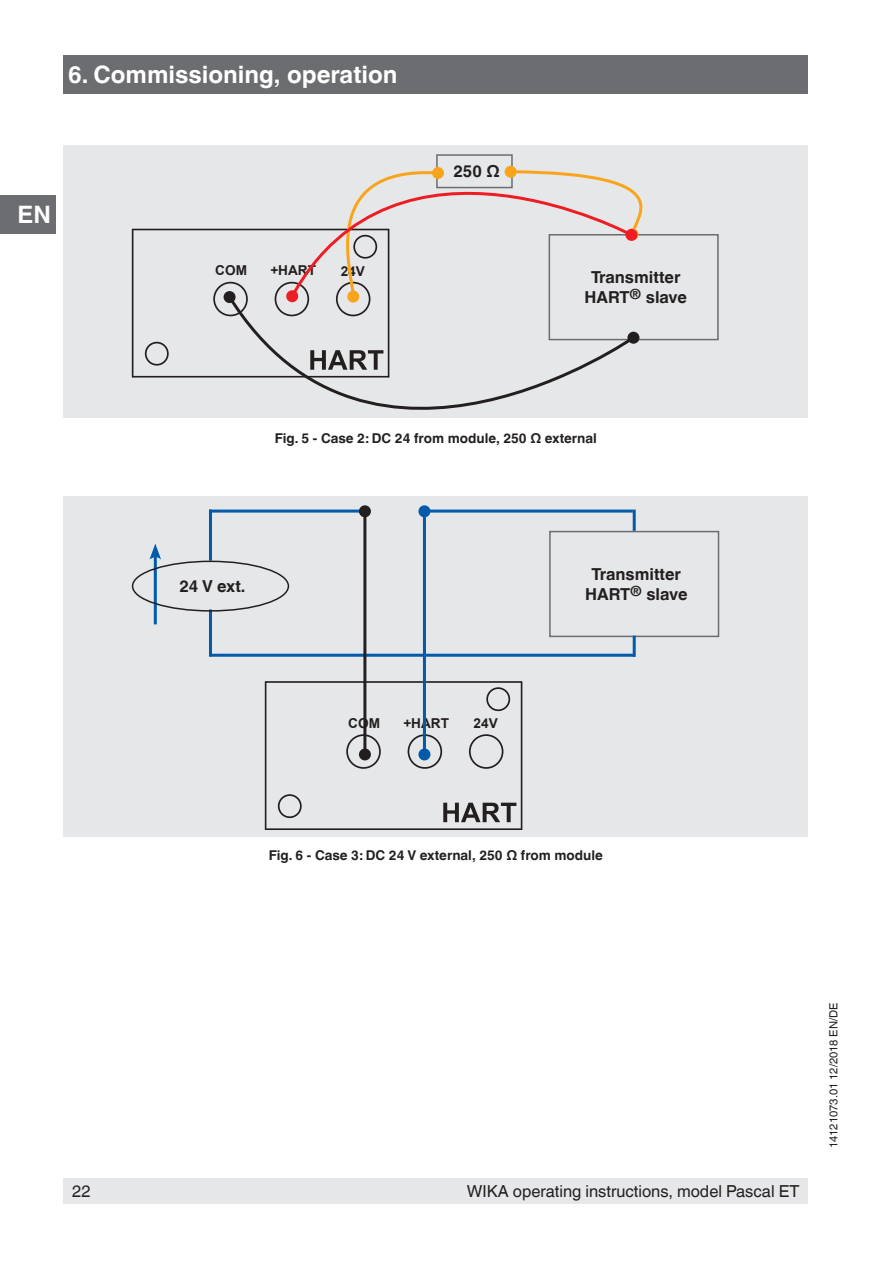
<style>
.page{position:relative;width:893px;height:1263px;background:#fff}
.page>*{position:absolute;margin:0;border:0;box-sizing:border-box;transform-origin:0 0}
.t1{font:700 24px "Helvetica World";color:#fff}
.t2{font:700 16.5px/19.5px "Helvetica World";color:#231f20;text-align:center}
.t3{font:16.5px "Helvetica World";color:#231f20}
.t4{font:700 13.65px "Arial";color:#231f20}
.t5{font:700 13.5px "Helvetica World";color:#231f20}
.t6{font:11.25px "Helvetica World";color:#231f20}
</style>
<div class="page">
<div style="left:64px;top:1178px;width:744px;height:25px;background:#e6e7e9"></div>
<div style="left:64px;top:55px;width:744px;height:39px;background:#6c6d70"></div>
<div style="left:0;top:196px;width:55px;height:38px;background:#6c6d70"></div>
<div style="left:64px;top:146px;width:744px;height:272px;background:#e6e7e9"></div>
<div style="left:549px;top:234px;width:170px;height:106px;border:2px solid #6c6d70"></div>
<svg style="left:132px;top:228px;width:156px;height:149px"></svg>
<svg style="left:635px;top:192px;width:54px;height:45px"></svg>
<svg style="left:225px;top:293px;width:412px;height:204px"></svg>
<div style="left:224px;top:291px;width:12px;height:12px;background:#231f20;border-radius:50%"></div>
<div style="left:627px;top:332px;width:12px;height:12px;background:#231f20;border-radius:50%"></div>
<svg style="left:288px;top:145px;width:347px;height:155px"></svg>
<div style="left:286px;top:290px;width:12px;height:12px;background:#ee1d23;border-radius:50%"></div>
<div style="left:625px;top:229px;width:13px;height:12px;background:#ee1d23;border-radius:50%"></div>
<div style="left:64px;top:497px;width:744px;height:340px;background:#e6e7e9"></div>
<svg style="left:265px;top:681px;width:257px;height:149px"></svg>
<div style="left:549px;top:531px;width:170px;height:106px;border:2px solid #6c6d70"></div>
<hr style="left:424px;top:510px;width:209px;height:3px;background:#015aaa">
<hr style="left:209px;top:510px;width:156px;height:3px;background:#015aaa">
<hr style="left:209px;top:654px;width:425px;height:3px;background:#015aaa">
<hr style="left:363px;top:511px;width:3px;height:243px;background:#231f20">
<div style="left:359px;top:748px;width:12px;height:12px;background:#231f20;border-radius:50%"></div>
<div style="left:359px;top:505px;width:12px;height:12px;background:#231f20;border-radius:50%"></div>
<hr style="left:209px;top:609px;width:3px;height:47px;background:#015aaa">
<hr style="left:209px;top:510px;width:3px;height:51px;background:#015aaa">
<hr style="left:154px;top:554px;width:3px;height:70px;background:#015aaa">
<svg style="left:149px;top:544px;width:12px;height:16px"></svg>
<hr style="left:423px;top:511px;width:3px;height:243px;background:#015aaa">
<div style="left:418px;top:748px;width:12px;height:12px;background:#015aaa;border-radius:50%"></div>
<div style="left:418px;top:505px;width:12px;height:12px;background:#015aaa;border-radius:50%"></div>
<hr style="left:633px;top:510px;width:3px;height:21px;background:#015aaa">
<hr style="left:633px;top:636px;width:3px;height:21px;background:#015aaa">
<div style="left:132px;top:561px;width:157px;height:51px;border:2px solid #231f20;border-radius:50%"></div>
<h1 class="t1" style="left:68px;top:61px;width:331px">6. Commissioning, operation</h1>
<h1 class="t1" style="left:18px;top:201px;width:35px">EN</h1>
<p class="t4" style="left:215px;top:261px;width:33px">COM</p>
<p class="t4" style="left:270px;top:261px;width:47px">+HART</p>
<p class="t4" style="left:341px;top:261px;width:26px">24V</p>
<p class="t2" style="left:453px;top:162px;width:46px">250 Ω</p>
<p class="t2" style="left:585px;top:268px;width:104px">Transmitter<br>HART<sup>®</sup> slave</p>
<p class="t5" style="left:275px;top:430px;width:324px">Fig. 5 - Case 2: DC 24 from module, 250 Ω external</p>
<p class="t2" style="left:179px;top:577px;width:68px">24 V ext.</p>
<p class="t4" style="left:348px;top:713px;width:33px">COM</p>
<p class="t4" style="left:403px;top:713px;width:47px">+HART</p>
<p class="t4" style="left:474px;top:714px;width:26px">24V</p>
<p class="t2" style="left:585px;top:565px;width:104px">Transmitter<br>HART<sup>®</sup> slave</p>
<p class="t5" style="left:269px;top:847px;width:336px">Fig. 6 - Case 3: DC 24 V external, 250 Ω from module</p>
<p class="t3" style="left:72px;top:1181px;width:20px">22</p>
<p class="t3" style="left:467px;top:1181px;width:334px">WIKA operating instructions, model Pascal ET</p>
<p class="t6" style="left:827px;top:1148px;width:147px;rotate:-90deg">14121073.01 12/2018 EN/DE</p>
</div>
